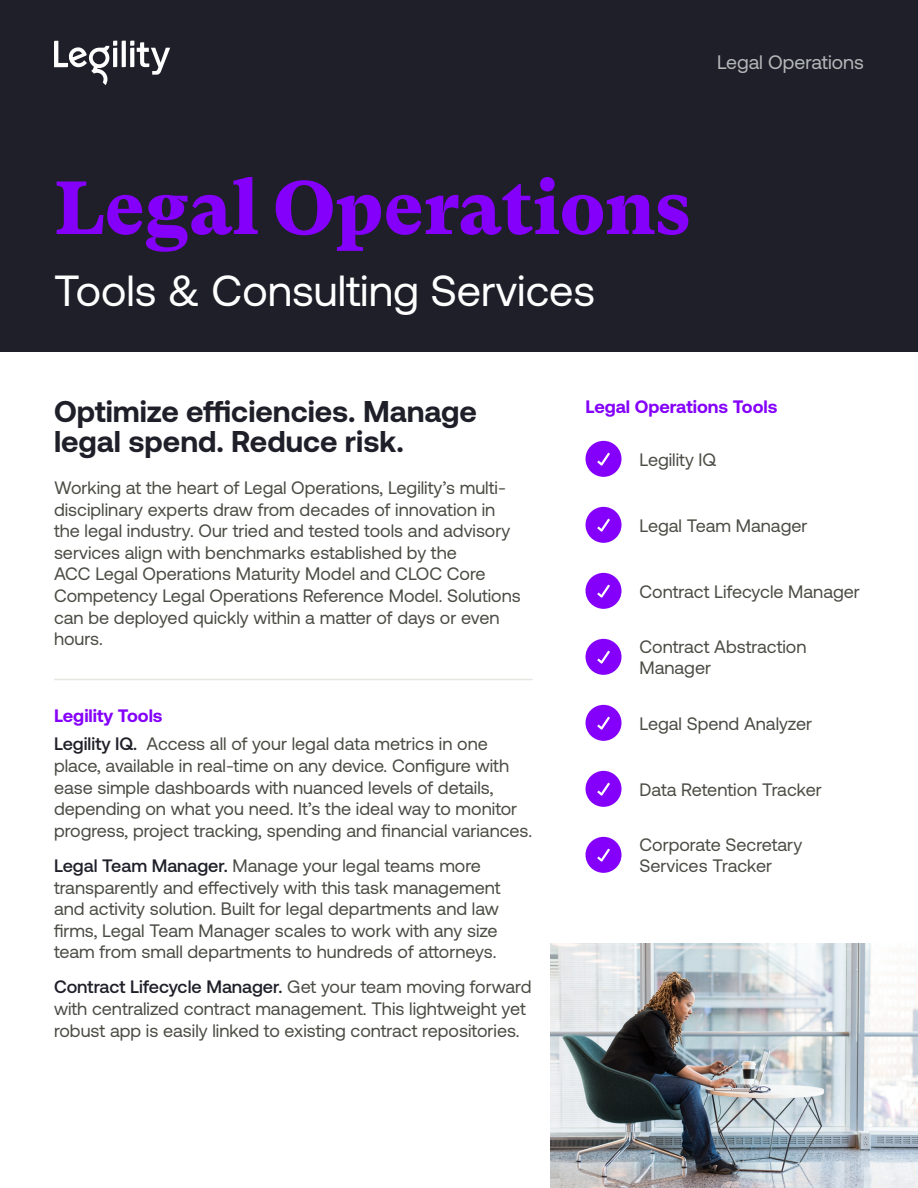
<style>
.page{position:relative;width:918px;height:1188px;background:#fff}
.page>*{position:absolute;margin:0;border:0;box-sizing:border-box;transform-origin:0 0}
.t1{font:900 75px "GT Super Text";color:#8400fa}
.t2{font:43.5px "Aeonik";color:#fff}
.t3{font:700 30px/30px "Aeonik";color:#1f1f29}
.t4{font:19.5px "Aeonik";color:#b3b8b9}
.t5{font:18px/21.6px "Aeonik";color:#4c4c45}
.t6{font:700 18px "Aeonik";color:#8400fa}
.s1{font-weight:700;color:#8400fa}
.s2{font-weight:500;color:#1f1f29}
</style>
<div class="page">
<div style="left:0;top:0;width:918px;height:352px;background:#1f1f29"></div>
<svg style="left:54px;top:41px;width:116px;height:44px"></svg>
<hr style="left:54px;top:679px;width:479px;height:1px;background:#e6e6e2">
<div style="left:586px;top:441px;width:36px;height:36px;background:#8400fa;border-radius:50%"></div>
<svg style="left:597px;top:453px;width:13px;height:13px"></svg>
<div style="left:586px;top:507px;width:36px;height:36px;background:#8400fa;border-radius:50%"></div>
<svg style="left:597px;top:519px;width:13px;height:13px"></svg>
<div style="left:586px;top:573px;width:36px;height:36px;background:#8400fa;border-radius:50%"></div>
<svg style="left:597px;top:585px;width:13px;height:13px"></svg>
<div style="left:586px;top:639px;width:36px;height:36px;background:#8400fa;border-radius:50%"></div>
<svg style="left:597px;top:651px;width:13px;height:13px"></svg>
<div style="left:586px;top:705px;width:36px;height:36px;background:#8400fa;border-radius:50%"></div>
<svg style="left:597px;top:717px;width:13px;height:13px"></svg>
<div style="left:586px;top:771px;width:36px;height:36px;background:#8400fa;border-radius:50%"></div>
<svg style="left:597px;top:783px;width:13px;height:13px"></svg>
<div style="left:586px;top:837px;width:36px;height:36px;background:#8400fa;border-radius:50%"></div>
<svg style="left:597px;top:849px;width:13px;height:13px"></svg>
<img style="left:551px;top:943px;width:367px;height:245px">
<p class="t4" style="left:717px;top:51px;width:148px">Legal Operations</p>
<h1 class="t1" style="left:54px;top:165px;width:638px">Legal Operations</h1>
<h2 class="t2" style="left:54px;top:267px;width:543px">Tools &amp; Consulting Services</h2>
<h3 class="t3" style="left:54px;top:396px;width:425px">Optimize efficiencies. Manage legal spend. Reduce risk.</h3>
<p class="t5" style="left:54px;top:477px;width:468px">Working at the heart of Legal Operations, Legility’s multi&shy;disciplinary experts draw from decades of innovation in the legal industry. Our tried and tested tools and advisory services align with benchmarks established by the<br>ACC Legal Operations Maturity Model and CLOC Core Competency Legal Operations Reference Model. Solutions can be deployed quickly within a matter of days or even hours.</p>
<p class="t5" style="left:54px;top:702px;width:435px;line-height:28.3px"><span class="s1">Legility Tools<br></span><span class="s2">Legility IQ.</span> Access all of your legal data metrics in one</p>
<p class="t5" style="left:54px;top:755px;width:480px">place, available in real-time on any device. Configure with ease simple dashboards with nuanced levels of details, depending on what you need. It’s the ideal way to monitor progress, project tracking, spending and financial variances.</p>
<p class="t5" style="left:54px;top:855px;width:448px"><span class="s2">Legal Team Manager.</span> Manage your legal teams more transparently and effectively with this task management and activity solution. Built for legal departments and law firms, Legal Team Manager scales to work with any size team from small departments to hundreds of attorneys.</p>
<p class="t5" style="left:54px;top:976px;width:479px"><span class="s2">Contract Lifecycle Manager.</span> Get your team moving forward with centralized contract management. This lightweight yet robust app is easily linked to existing contract repositories.</p>
<p class="t6" style="left:586px;top:396px;width:193px">Legal Operations Tools</p>
<p class="t5" style="left:640px;top:449px;width:78px">Legility IQ</p>
<p class="t5" style="left:640px;top:515px;width:169px">Legal Team Manager</p>
<p class="t5" style="left:640px;top:581px;width:222px">Contract Lifecycle Manager</p>
<p class="t5" style="left:640px;top:636px;width:169px">Contract Abstraction<br>Manager</p>
<p class="t5" style="left:640px;top:713px;width:174px">Legal Spend Analyzer</p>
<p class="t5" style="left:640px;top:779px;width:184px">Data Retention Tracker</p>
<p class="t5" style="left:640px;top:834px;width:164px">Corporate Secretary<br>Services Tracker</p>
</div>
